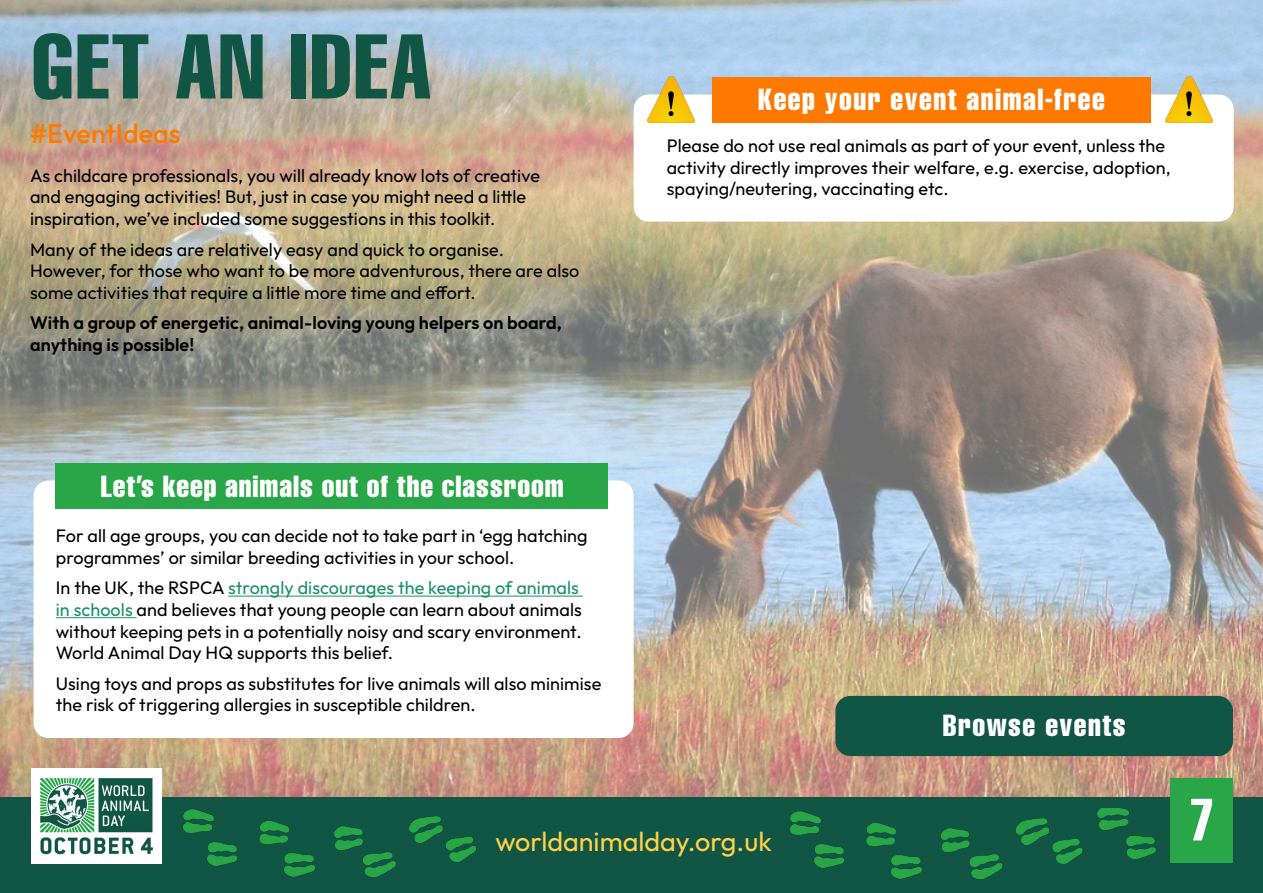
<style>
.page{position:relative;width:1263px;height:893px;background:#fff}
.page>*{position:absolute;margin:0;border:0;box-sizing:border-box;transform-origin:0 0}
.t1{font:90px "Helvetica LT Std Comp";letter-spacing:.025em;color:#154}
.t2{font:58.5px "Helvetica LT Std Extra Comp";color:#fff}
.t3{font:30px "Helvetica LT Std Comp";letter-spacing:.05em;color:#fff}
.t4{font:30px "Helvetica LT Std Comp";letter-spacing:.03em;color:#fff}
.t5{font:27px "Outfit";color:#ffd249}
.t6{font:500 27px "Outfit";color:#ff7900}
.t7{font:18px/21.6px "Outfit";letter-spacing:.005em;color:#000}
.t8{font:600 18px "Outfit";letter-spacing:.005em;color:#000}
.s1{color:#199069}
</style>
<div class="page">
<img style="left:0;top:0;width:1263px;height:797px">
<div style="left:0;top:797px;width:1263px;height:96px;background:#154"></div>
<img style="left:790px;top:808px;width:366px;height:71px">
<img style="left:183px;top:809px;width:293px;height:68px">
<img style="left:31px;top:768px;width:131px;height:95px">
<div style="left:1170px;top:778px;width:63px;height:85px;background:#29a648"></div>
<div style="left:634px;top:95px;width:600px;height:127px;background:#fff;border-radius:15px"></div>
<div style="left:712px;top:78px;width:438px;height:45px;background:#ff7900"></div>
<img style="left:647px;top:76px;width:48px;height:46px">
<img style="left:1165px;top:76px;width:48px;height:46px">
<div style="left:835px;top:696px;width:398px;height:60px;background:#154;border-radius:15px"></div>
<div style="left:34px;top:480px;width:600px;height:258px;background:#fff;border-radius:15px"></div>
<div style="left:55px;top:464px;width:553px;height:44px;background:#29a648"></div>
<hr style="left:228px;top:596px;width:355px;height:1px;background:#199069">
<hr style="left:56px;top:617px;width:81px;height:1px;background:#199069">
<p class="t1" style="left:32px;top:9px;width:401px">GET AN IDEA</p>
<p class="t6" style="left:30px;top:116px;width:152px">#EventIdeas</p>
<p class="t7" style="left:30px;top:165px;width:511px">As childcare professionals, you will already know lots of creative</p>
<p class="t7" style="left:30px;top:187px;width:498px">and engaging activities! But, just in case you might need a little</p>
<p class="t7" style="left:30px;top:208px;width:467px">inspiration, we’ve included some suggestions in this toolkit.</p>
<p class="t7" style="left:30px;top:239px;width:476px">Many of the ideas are relatively easy and quick to organise.</p>
<p class="t7" style="left:30px;top:260px;width:551px">However, for those who want to be more adventurous, there are also</p>
<p class="t7" style="left:30px;top:282px;width:447px">some activities that require a little more time and effort.</p>
<p class="t8" style="left:30px;top:311px;width:533px">With a group of energetic, animal-loving young helpers on board,</p>
<p class="t8" style="left:30px;top:333px;width:166px">anything is possible!</p>
<p class="t3" style="left:758px;top:80px;width:348px">Keep your event animal-free</p>
<p class="t7" style="left:667px;top:135px;width:505px">Please do not use real animals as part of your event, unless the activity directly improves their welfare, e.g. exercise, adoption, spaying/neutering, vaccinating etc.</p>
<p class="t4" style="left:101px;top:467px;width:464px">Let’s keep animals out of the classroom</p>
<p class="t7" style="left:56px;top:525px;width:533px">For all age groups, you can decide not to take part in ‘egg hatching programmes’ or similar breeding activities in your school.</p>
<p class="t7" style="left:56px;top:578px;width:527px">In the UK, the RSPCA <span class="s1">strongly discourages the keeping of animals in schools</span> and believes that young people can learn about animals without keeping pets in a potentially noisy and scary environment.<br>World Animal Day HQ supports this belief.</p>
<p class="t7" style="left:56px;top:673px;width:547px">Using toys and props as substitutes for live animals will also minimise the risk of triggering allergies in susceptible children.</p>
<p class="t5" style="left:495px;top:825px;width:278px">worldanimalday.org.uk</p>
<p class="t3" style="left:943px;top:706px;width:184px">Browse events</p>
<p class="t2" style="left:1191px;top:784px;width:23px">7</p>
</div>
